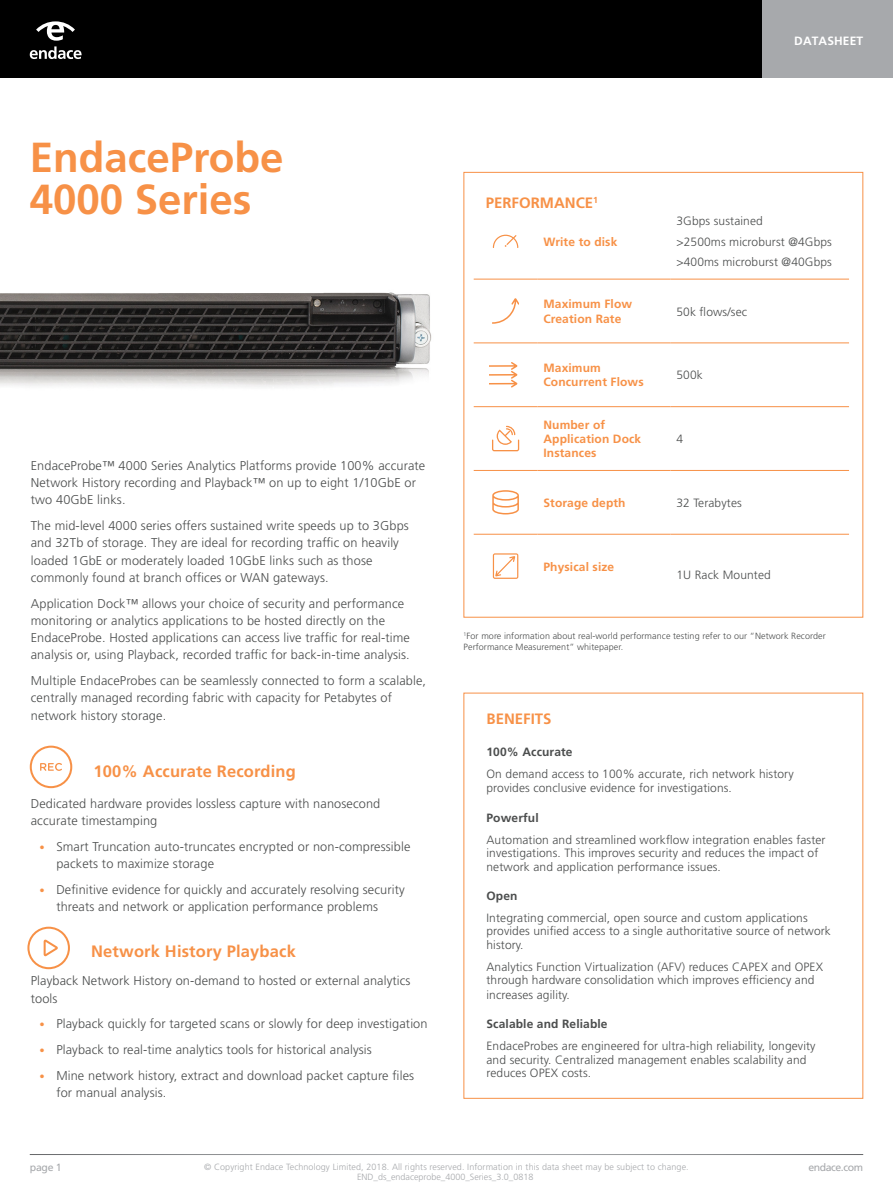
<style>
.page{position:relative;width:893px;height:1188px;background:#fff}
.page>*{position:absolute;margin:0;border:0;box-sizing:border-box;transform-origin:0 0}
.t1{font:700 42px/42px "Frutiger LT Std";color:#f79147}
.t2{font:700 16.5px "Frutiger LT Std";letter-spacing:.01em;color:#f79147}
.t3{font:700 15px "Frutiger LT Std";color:#f79147}
.t4{font:300 12.75px/17.2px "Frutiger LT Std";letter-spacing:.01em;color:#4b4d4d}
.t5{font:300 12px/13.5px "Frutiger LT Std";letter-spacing:.01em;color:#4b4d4d}
.t6{font:700 12px/14.4px "Frutiger LT Std";letter-spacing:.01em;color:#f79147}
.t7{font:700 12px "Frutiger LT Std";letter-spacing:.01em;color:#4b4d4d}
.t8{font:700 12px "Frutiger LT Std";letter-spacing:.01em;color:#fff}
.t9{font:10.5px "Frutiger LT Std";letter-spacing:-.04em;color:#a7a9ac}
.t10{font:300 9px "Frutiger LT Std";letter-spacing:.01em;color:#a7a9ac}
.t11{font:300 9px/10.5px "Frutiger LT Std";letter-spacing:.01em;color:#4b4d4d}
.s1{font-size:10.5px;color:#f79147}
</style>
<div class="page">
<div style="left:0;top:0;width:893px;height:78px;background:#000"></div>
<svg style="left:30px;top:21px;width:52px;height:38px"></svg>
<div style="left:762px;top:0;width:131px;height:78px;background:#a7a9ac"></div>
<img style="left:0;top:246px;width:495px;height:162px">
<svg style="left:27px;top:927px;width:43px;height:42px"></svg>
<svg style="left:30px;top:746px;width:42px;height:42px"></svg>
<hr style="left:474px;top:279px;width:63px;height:1px;background:#f79147">
<hr style="left:537px;top:279px;width:133px;height:1px;background:#f79147">
<hr style="left:670px;top:279px;width:179px;height:1px;background:#f79147">
<hr style="left:474px;top:343px;width:63px;height:1px;background:#f79147">
<hr style="left:537px;top:343px;width:133px;height:1px;background:#f79147">
<hr style="left:670px;top:343px;width:179px;height:1px;background:#f79147">
<hr style="left:474px;top:406px;width:63px;height:1px;background:#f79147">
<hr style="left:537px;top:406px;width:133px;height:1px;background:#f79147">
<hr style="left:670px;top:406px;width:179px;height:1px;background:#f79147">
<hr style="left:474px;top:470px;width:63px;height:1px;background:#f79147">
<hr style="left:537px;top:470px;width:133px;height:1px;background:#f79147">
<hr style="left:670px;top:470px;width:179px;height:1px;background:#f79147">
<hr style="left:474px;top:534px;width:63px;height:1px;background:#f79147">
<hr style="left:537px;top:534px;width:133px;height:1px;background:#f79147">
<hr style="left:670px;top:534px;width:179px;height:1px;background:#f79147">
<svg style="left:493px;top:235px;width:25px;height:13px"></svg>
<svg style="left:493px;top:298px;width:25px;height:26px"></svg>
<svg style="left:490px;top:362px;width:27px;height:26px"></svg>
<svg style="left:492px;top:426px;width:27px;height:25px"></svg>
<svg style="left:492px;top:490px;width:27px;height:25px"></svg>
<svg style="left:493px;top:553px;width:25px;height:26px"></svg>
<p class="t8" style="left:794px;top:34px;width:70px">DATASHEET</p>
<h1 class="t1" style="left:30px;top:136px;width:255px">EndaceProbe<br>4000 Series</h1>
<p class="t4" style="left:31px;top:457px;width:396px">EndaceProbe™ 4000 Series Analytics Platforms provide 100% accurate<br>Network History recording and Playback™ on up to eight 1/10GbE or two 40GbE links.</p>
<p class="t4" style="left:31px;top:517px;width:380px">The mid-level 4000 series offers sustained write speeds up to 3Gbps and 32Tb of storage. They are ideal for recording traffic on heavily loaded 1GbE or moderately loaded 10GbE links such as those commonly found at branch offices or WAN gateways.</p>
<p class="t4" style="left:31px;top:595px;width:381px">Application Dock™ allows your choice of security and performance monitoring or analytics applications to be hosted directly on the EndaceProbe. Hosted applications can access live traffic for real-time analysis or, using Playback, recorded traffic for back-in-time analysis.</p>
<p class="t4" style="left:31px;top:672px;width:397px">Multiple EndaceProbes can be seamlessly connected to form a scalable, centrally managed recording fabric with capacity for Petabytes of network history storage.</p>
<p class="t2" style="left:94px;top:761px;width:204px">100% Accurate Recording</p>
<p class="t4" style="left:31px;top:795px;width:351px">Dedicated hardware provides lossless capture with nanosecond accurate timestamping</p>
<p class="t4" style="left:56px;top:838px;width:356px;text-indent:-17px"><span class="s1">•</span> Smart Truncation auto-truncates encrypted or non-compressible packets to maximize storage</p>
<p class="t4" style="left:56px;top:881px;width:350px;text-indent:-17px"><span class="s1">•</span> Definitive evidence for quickly and accurately resolving security threats and network or application performance problems</p>
<p class="t2" style="left:91px;top:941px;width:206px">Network History Playback</p>
<p class="t4" style="left:31px;top:973px;width:381px">Playback Network History on-demand to hosted or external analytics tools</p>
<p class="t4" style="left:39px;top:1016px;width:390px"><span class="s1">•</span> Playback quickly for targeted scans or slowly for deep investigation</p>
<p class="t4" style="left:39px;top:1041px;width:334px"><span class="s1">•</span> Playback to real-time analytics tools for historical analysis</p>
<p class="t4" style="left:56px;top:1067px;width:359px;text-indent:-17px"><span class="s1">•</span> Mine network history, extract and download packet capture files for manual analysis.</p>
<p class="t3" style="left:486px;top:194px;width:114px">PERFORMANCE<sup>1</sup></p>
<p class="t6" style="left:543px;top:235px;width:75px">Write to disk</p>
<p class="t5" style="left:676px;top:211px;width:157px;line-height:20.5px">3Gbps sustained<br>&gt;2500ms microburst @4Gbps &gt;400ms microburst @40Gbps</p>
<p class="t6" style="left:543px;top:297px;width:90px">Maximum Flow<br>Creation Rate</p>
<p class="t5" style="left:676px;top:305px;width:72px">50k flows/sec</p>
<p class="t6" style="left:543px;top:361px;width:102px">Maximum<br>Concurrent Flows</p>
<p class="t5" style="left:676px;top:369px;width:28px">500k</p>
<p class="t6" style="left:543px;top:417px;width:99px">Number of<br>Application Dock<br>Instances</p>
<p class="t5" style="left:676px;top:432px;width:8px">4</p>
<p class="t6" style="left:543px;top:496px;width:84px">Storage depth</p>
<p class="t5" style="left:676px;top:496px;width:67px">32 Terabytes</p>
<p class="t6" style="left:543px;top:559px;width:72px">Physical size</p>
<p class="t5" style="left:676px;top:569px;width:96px">1U Rack Mounted</p>
<p class="t11" style="left:463px;top:631px;width:364px"><sup>1</sup>For more information about real-world performance testing refer to our “Network Recorder<br>Performance Measurement” whitepaper.</p>
<p class="t3" style="left:486px;top:710px;width:67px">BENEFITS</p>
<p class="t7" style="left:486px;top:745px;width:88px">100% Accurate</p>
<p class="t5" style="left:486px;top:767px;width:309px;line-height:14.4px">On demand access to 100% accurate, rich network history provides conclusive evidence for investigations.</p>
<p class="t7" style="left:486px;top:810px;width:54px">Powerful</p>
<p class="t5" style="left:486px;top:833px;width:341px">Automation and streamlined workflow integration enables faster investigations. This improves security and reduces the impact of network and application performance issues.</p>
<p class="t7" style="left:486px;top:889px;width:33px">Open</p>
<p class="t5" style="left:486px;top:911px;width:346px">Integrating commercial, open source and custom applications provides unified access to a single authoritative source of network history.</p>
<p class="t5" style="left:486px;top:960px;width:338px;line-height:14px">Analytics Function Virtualization (AFV) reduces CAPEX and OPEX through hardware consolidation which improves efficiency and increases agility.</p>
<p class="t7" style="left:486px;top:1017px;width:123px">Scalable and Reliable</p>
<p class="t5" style="left:486px;top:1039px;width:331px">EndaceProbes are engineered for ultra-high reliability, longevity and security. Centralized management enables scalability and reduces OPEX costs.</p>
<p class="t10" style="left:204px;top:1162px;width:486px">© Copyright Endace Technology Limited, 2018. All rights reserved. Information in this data sheet may be subject to change.</p>
<p class="t9" style="left:30px;top:1161px;width:33px">page 1</p>
<p class="t9" style="left:808px;top:1161px;width:56px">endace.com</p>
<p class="t10" style="left:357px;top:1171px;width:178px">END_ds_endaceprobe_4000_Series_3.0_0818</p>
</div>
